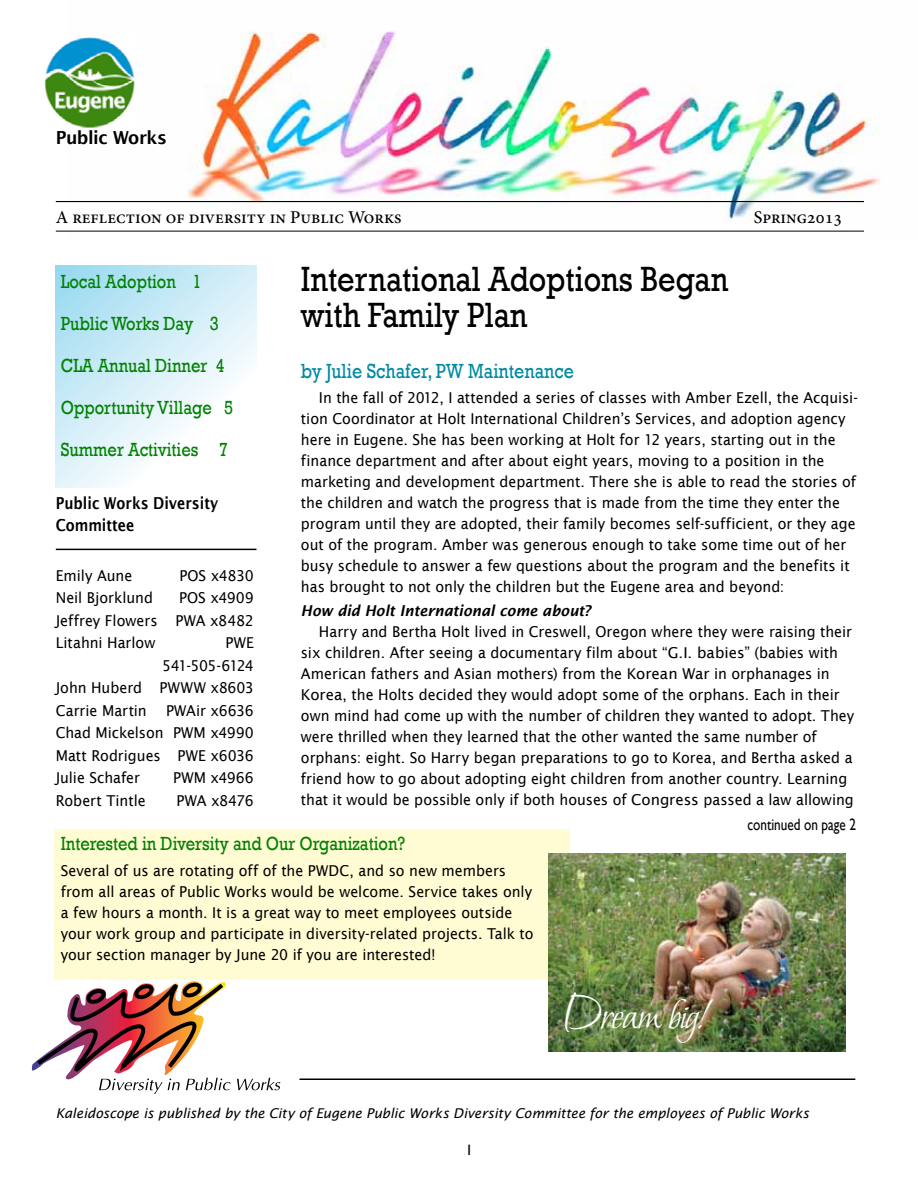
<style>
.page{position:relative;width:918px;height:1188px;background:#fff}
.page>*{position:absolute;margin:0;border:0;box-sizing:border-box;transform-origin:0 0}
.t1{font:45px "Moon Dance One ROB";letter-spacing:-.02em;color:#fff}
.t2{font:36px/36px "Rockwell";color:#000;scale:.85 1}
.t3{font:21px "Rockwell";color:#008aa3;scale:.85 1}
.t4{font:19.5px/42px "Rockwell";color:#008100;scale:.85 1}
.t5{font:500 18px "Minion Pro";color:#000}
.t6{font:600 18px "Lucida Sans";letter-spacing:-.025em;color:#000}
.t7{font:600 16.5px/22.5px "Lucida Sans";color:#000;scale:.85 1}
.t8{font:16.5px "Gill Sans";color:#000;scale:.8 1}
.t9{font:15px/21px "Lucida Sans";color:#000;scale:.95 1}
.t10{font:italic 600 15px "Lucida Sans";color:#000;scale:.95 1}
.t11{font:15px "Lucida Sans";letter-spacing:-.065em;color:#000;scale:.95 1}
.t12{font:15px "Lucida Sans";letter-spacing:-.02em;color:#000;scale:.95 1}
.t13{font:15px "Lucida Sans";letter-spacing:-.03em;color:#000;scale:.95 1}
.t14{font:15px "Gill Sans";color:#000}
.t15{font:italic 13.5px "Lucida Sans";letter-spacing:-.005em;color:#000}
</style>
<div class="page">
<img style="left:68px;top:31px;width:812px;height:200px">
<svg style="left:237px;top:1078px;width:43px;height:12px"></svg>
<svg style="left:32px;top:981px;width:199px;height:113px"></svg>
<hr style="left:56px;top:201px;width:808px;height:1px;background:#000">
<hr style="left:56px;top:231px;width:808px;height:1px;background:#000">
<svg style="left:56px;top:266px;width:200px;height:222px"></svg>
<hr style="left:56px;top:549px;width:201px;height:1px;background:#000">
<hr style="left:299px;top:1078px;width:556px;height:2px;background:#000">
<img style="left:44px;top:35px;width:94px;height:95px">
<div style="left:54px;top:829px;width:515px;height:151px;background:#fffbd3"></div>
<img style="left:549px;top:853px;width:296px;height:199px">
<p class="t6" style="left:56px;top:127px;width:113px">Public Works</p>
<p class="t5" style="left:56px;top:205px;width:347px">A reflection of diversity in Public Works</p>
<p class="t5" style="left:754px;top:205px;width:90px">Spring2013</p>
<h3 class="t4" style="left:61px;top:261px;width:204px">Local Adoption 1<br>Public Works Day 3<br>CLA Annual Dinner 4<br>Opportunity Village 5<br>Summer Activities 7</h3>
<p class="t7" style="left:56px;top:491px;width:193px">Public Works Diversity<br>Committee</p>
<p class="t9" style="left:56px;top:565px;width:82px">Emily Aune</p>
<p class="t12" style="left:179px;top:567px;width:80px">POS x4830</p>
<p class="t9" style="left:56px;top:587px;width:104px">Neil Bjorklund</p>
<p class="t9" style="left:56px;top:586px;width:210px;line-height:22.5px;text-align:justify;text-indent:123px">POS x4909<br>Jeffrey Flowers PWA x8482<br>Litahni Harlow</p>
<p class="t9" style="left:225px;top:632px;width:31px">PWE</p>
<p class="t11" style="left:162px;top:657px;width:98px">541-505-6124</p>
<p class="t9" style="left:56px;top:677px;width:210px">John Huberd PWWW x8603</p>
<p class="t9" style="left:56px;top:700px;width:97px">Carrie Martin</p>
<p class="t9" style="left:56px;top:699px;width:210px;line-height:22.5px;text-align:justify;text-indent:110px">PWAir x6636<br>Chad Mickelson PWM x4990<br>Matt Rodrigues PWE x6036<br>Julie Schafer</p>
<p class="t9" style="left:173px;top:767px;width:87px">PWM x4966</p>
<p class="t9" style="left:56px;top:790px;width:96px">Robert Tintle</p>
<p class="t13" style="left:177px;top:792px;width:83px">PWA x8476</p>
<h2 class="t2" style="left:301px;top:261px;width:504px">International Adoptions Began with Family Plan</h2>
<h3 class="t3" style="left:301px;top:358px;width:323px">by Julie Schafer, PW Maintenance</h3>
<p class="t9" style="left:301px;top:387px;width:588px;text-indent:18px">In the fall of 2012, I attended a series of classes with Amber Ezell, the Acquisi&shy;tion Coordinator at Holt International Children’s Services, and adoption agency here in Eugene. She has been working at Holt for 12 years, starting out in the finance department and after about eight years, moving to a position in the marketing and development department. There she is able to read the stories of the children and watch the progress that is made from the time they enter the program until they are adopted, their family becomes self-sufficient, or they age out of the program. Amber was generous enough to take some time out of her busy schedule to answer a few questions about the program and the benefits it has brought to not only the children but the Eugene area and beyond:</p>
<p class="t10" style="left:301px;top:602px;width:307px">How did Holt International come about?</p>
<p class="t9" style="left:301px;top:621px;width:584px;text-indent:18px">Harry and Bertha Holt lived in Creswell, Oregon where they were raising their six children. After seeing a documentary film about “G.I. babies” (babies with American fathers and Asian mothers) from the Korean War in orphanages in Korea, the Holts decided they would adopt some of the orphans. Each in their own mind had come up with the number of children they wanted to adopt. They were thrilled when they learned that the other wanted the same number of orphans: eight. So Harry began preparations to go to Korea, and Bertha asked a friend how to go about adopting eight children from another country. Learning that it would be possible only if both houses of Congress passed a law allowing</p>
<p class="t8" style="left:747px;top:815px;width:137px">continued on page 2</p>
<h3 class="t4" style="left:61px;top:823px;width:407px">Interested in Diversity and Our Organization?</h3>
<p class="t9" style="left:61px;top:860px;width:499px">Several of us are rotating off of the PWDC, and so new members from all areas of Public Works would be welcome. Service takes only a few hours a month. It is a great way to meet employees outside your work group and participate in diversity-related projects. Talk to your section manager by June 20 if you are interested!</p>
<h1 class="t1" style="left:564px;top:986px;width:144px">Dream big!</h1>
<p class="t15" style="left:56px;top:1105px;width:755px">Kaleidoscope is published by the City of Eugene Public Works Diversity Committee for the employees of Public Works</p>
<p class="t14" style="left:465px;top:1141px;width:9px">1</p>
</div>
